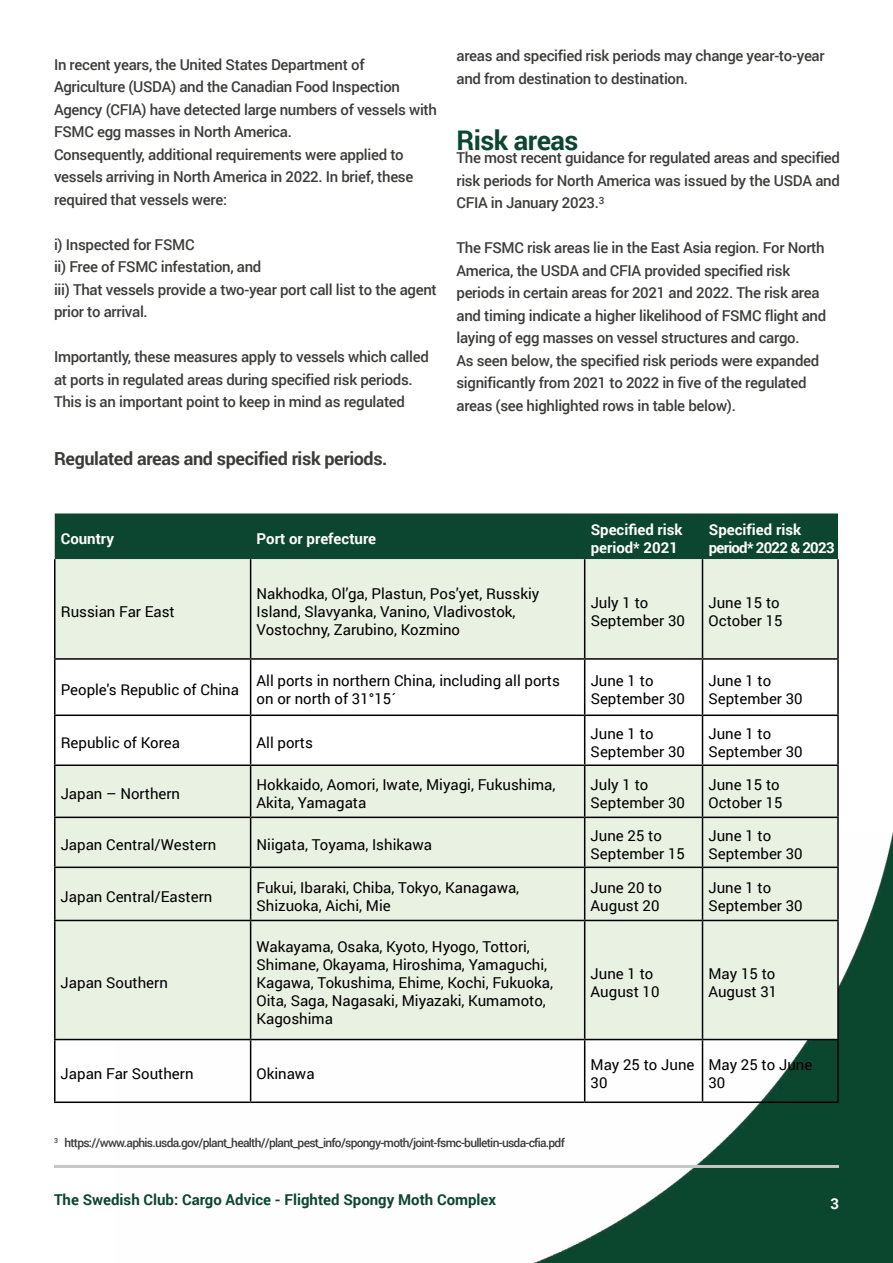
<style>
.page{position:relative;width:893px;height:1263px;background:#fff}
.page>*{position:absolute;margin:0;border:0;box-sizing:border-box;transform-origin:0 0}
.t1{font:700 27px "Roboto";letter-spacing:-.02em;color:#0c4630}
.t2{font:700 18px "Roboto";letter-spacing:-.02em;color:#3c3c3b}
.t3{font:500 15px/22.5px "Roboto";letter-spacing:-.02em;color:#3c3c3b}
.t4{font:15px/18px "Roboto";color:#000}
.t5{font:700 15px "Roboto";color:#0c4630}
.t6{font:700 15px/18px "Roboto";color:#fff}
.t7{font:700 15px/18px "Roboto";letter-spacing:-.025em;color:#fff}
.t8{font:500 12px "Roboto";letter-spacing:-.06em;color:#3c3c3b}
</style>
<div class="page">
<img style="left:117px;top:832px;width:776px;height:431px">
<hr style="left:54px;top:1165px;width:785px;height:3px;background:#c6c6c6">
<div style="left:55px;top:513px;width:783px;height:46px;background:#0c4630"></div>
<div style="left:56px;top:559px;width:781px;height:480px;background:#e9f1e2"></div>
<svg style="left:56px;top:660px;width:781px;height:104px"></svg>
<hr style="left:54px;top:559px;width:2px;height:99px;background:#000">
<hr style="left:250px;top:559px;width:1px;height:99px;background:#000">
<hr style="left:584px;top:559px;width:1px;height:99px;background:#000">
<hr style="left:702px;top:559px;width:1px;height:99px;background:#000">
<hr style="left:837px;top:559px;width:2px;height:99px;background:#000">
<hr style="left:54px;top:658px;width:197px;height:2px;background:#000">
<hr style="left:54px;top:660px;width:2px;height:54px;background:#000">
<hr style="left:251px;top:658px;width:334px;height:2px;background:#000">
<hr style="left:250px;top:660px;width:1px;height:54px;background:#000">
<hr style="left:585px;top:658px;width:117px;height:2px;background:#000">
<hr style="left:584px;top:660px;width:1px;height:54px;background:#000">
<hr style="left:702px;top:658px;width:137px;height:2px;background:#000">
<hr style="left:702px;top:660px;width:1px;height:54px;background:#000">
<hr style="left:837px;top:660px;width:2px;height:54px;background:#000">
<hr style="left:54px;top:714px;width:197px;height:2px;background:#000">
<hr style="left:54px;top:716px;width:2px;height:48px;background:#000">
<hr style="left:251px;top:714px;width:334px;height:2px;background:#000">
<hr style="left:250px;top:716px;width:1px;height:48px;background:#000">
<hr style="left:585px;top:714px;width:117px;height:2px;background:#000">
<hr style="left:584px;top:716px;width:1px;height:48px;background:#000">
<hr style="left:702px;top:714px;width:137px;height:2px;background:#000">
<hr style="left:702px;top:716px;width:1px;height:48px;background:#000">
<hr style="left:837px;top:716px;width:2px;height:48px;background:#000">
<hr style="left:54px;top:764px;width:197px;height:2px;background:#000">
<hr style="left:54px;top:766px;width:2px;height:50px;background:#000">
<hr style="left:251px;top:764px;width:334px;height:2px;background:#000">
<hr style="left:250px;top:766px;width:1px;height:50px;background:#000">
<hr style="left:585px;top:764px;width:117px;height:2px;background:#000">
<hr style="left:584px;top:766px;width:1px;height:50px;background:#000">
<hr style="left:702px;top:764px;width:137px;height:2px;background:#000">
<hr style="left:702px;top:766px;width:1px;height:50px;background:#000">
<hr style="left:837px;top:766px;width:2px;height:50px;background:#000">
<hr style="left:54px;top:818px;width:2px;height:48px;background:#000">
<hr style="left:54px;top:868px;width:2px;height:52px;background:#000">
<hr style="left:54px;top:921px;width:2px;height:118px;background:#000">
<hr style="left:54px;top:1040px;width:2px;height:61px;background:#000">
<hr style="left:54px;top:816px;width:197px;height:2px;background:#000">
<hr style="left:251px;top:816px;width:334px;height:2px;background:#000">
<hr style="left:585px;top:816px;width:117px;height:2px;background:#000">
<hr style="left:702px;top:816px;width:137px;height:2px;background:#000">
<hr style="left:250px;top:818px;width:1px;height:48px;background:#000">
<hr style="left:584px;top:818px;width:1px;height:48px;background:#000">
<hr style="left:702px;top:818px;width:1px;height:48px;background:#000">
<hr style="left:837px;top:818px;width:2px;height:48px;background:#000">
<hr style="left:250px;top:868px;width:1px;height:52px;background:#000">
<hr style="left:584px;top:868px;width:1px;height:52px;background:#000">
<hr style="left:702px;top:868px;width:1px;height:52px;background:#000">
<hr style="left:837px;top:868px;width:2px;height:52px;background:#000">
<hr style="left:250px;top:921px;width:1px;height:118px;background:#000">
<hr style="left:584px;top:921px;width:1px;height:118px;background:#000">
<hr style="left:702px;top:921px;width:1px;height:118px;background:#000">
<hr style="left:837px;top:921px;width:2px;height:118px;background:#000">
<hr style="left:250px;top:1040px;width:1px;height:61px;background:#000">
<hr style="left:584px;top:1040px;width:1px;height:61px;background:#000">
<hr style="left:702px;top:1040px;width:1px;height:61px;background:#000">
<hr style="left:837px;top:1040px;width:2px;height:61px;background:#000">
<hr style="left:54px;top:866px;width:197px;height:2px;background:#000">
<hr style="left:251px;top:866px;width:334px;height:2px;background:#000">
<hr style="left:585px;top:866px;width:117px;height:2px;background:#000">
<hr style="left:702px;top:866px;width:137px;height:2px;background:#000">
<hr style="left:54px;top:920px;width:197px;height:1px;background:#000">
<hr style="left:251px;top:920px;width:334px;height:1px;background:#000">
<hr style="left:585px;top:920px;width:117px;height:1px;background:#000">
<hr style="left:702px;top:920px;width:137px;height:1px;background:#000">
<hr style="left:54px;top:1039px;width:197px;height:1px;background:#000">
<hr style="left:251px;top:1039px;width:334px;height:1px;background:#000">
<hr style="left:585px;top:1039px;width:117px;height:1px;background:#000">
<hr style="left:702px;top:1039px;width:137px;height:1px;background:#000">
<hr style="left:54px;top:1101px;width:197px;height:2px;background:#000">
<hr style="left:251px;top:1101px;width:334px;height:2px;background:#000">
<hr style="left:585px;top:1101px;width:117px;height:2px;background:#000">
<hr style="left:702px;top:1101px;width:137px;height:2px;background:#000">
<p class="t3" style="left:54px;top:53px;width:384px">In recent years, the United States Department of Agriculture (USDA) and the Canadian Food Inspection Agency (CFIA) have detected large numbers of vessels with FSMC egg masses in North America.<br>Consequently, additional requirements were applied to vessels arriving in North America in 2022. In brief, these required that vessels were:</p>
<p class="t3" style="left:54px;top:233px;width:384px">i) Inspected for FSMC<br>ii) Free of FSMC infestation, and<br>iii) That vessels provide a two-year port call list to the agent prior to arrival.</p>
<p class="t3" style="left:54px;top:345px;width:376px">Importantly, these measures apply to vessels which called at ports in regulated areas during specified risk periods.<br>This is an important point to keep in mind as regulated</p>
<p class="t2" style="left:54px;top:446px;width:335px">Regulated areas and specified risk periods.</p>
<p class="t3" style="left:456px;top:44px;width:370px">areas and specified risk periods may change year-to-year and from destination to destination.</p>
<h1 class="t1" style="left:456px;top:121px;width:123px">Risk areas</h1>
<p class="t3" style="left:456px;top:146px;width:385px;text-align:justify">The most recent guidance for regulated areas and specified risk periods for North America was issued by the USDA and CFIA in January 2023.<sup>3</sup></p>
<p class="t3" style="left:456px;top:236px;width:371px">The FSMC risk areas lie in the East Asia region. For North America, the USDA and CFIA provided specified risk periods in certain areas for 2021 and 2022. The risk area and timing indicate a higher likelihood of FSMC flight and laying of egg masses on vessel structures and cargo.<br>As seen below, the specified risk periods were expanded significantly from 2021 to 2022 in five of the regulated areas (see highlighted rows in table below).</p>
<p class="t6" style="left:61px;top:529px;width:55px">Country</p>
<p class="t6" style="left:257px;top:529px;width:121px">Port or prefecture</p>
<p class="t6" style="left:591px;top:520px;width:93px">Specified risk period* 2021</p>
<p class="t7" style="left:709px;top:520px;width:127px">Specified risk period* 2022 &amp; 2023</p>
<p class="t4" style="left:61px;top:602px;width:116px">Russian Far East</p>
<p class="t4" style="left:257px;top:584px;width:284px">Nakhodka, Ol’ga, Plastun, Pos’yet, Russkiy<br>Island, Slavyanka, Vanino, Vladivostok,<br>Vostochny, Zarubino, Kozmino</p>
<p class="t4" style="left:591px;top:593px;width:96px">July 1 to<br>September 30</p>
<p class="t4" style="left:708px;top:593px;width:76px">June 15 to<br>October 15</p>
<p class="t4" style="left:61px;top:680px;width:180px">People's Republic of China</p>
<p class="t4" style="left:257px;top:671px;width:305px">All ports in northern China, including all ports on or north of 31°15´</p>
<p class="t4" style="left:591px;top:671px;width:96px">June 1 to<br>September 30</p>
<p class="t4" style="left:708px;top:671px;width:96px">June 1 to<br>September 30</p>
<p class="t4" style="left:61px;top:733px;width:121px">Republic of Korea</p>
<p class="t4" style="left:257px;top:733px;width:58px">All ports</p>
<p class="t4" style="left:591px;top:724px;width:96px">June 1 to<br>September 30</p>
<p class="t4" style="left:708px;top:724px;width:96px">June 1 to<br>September 30</p>
<p class="t4" style="left:61px;top:784px;width:121px">Japan – Northern</p>
<p class="t4" style="left:257px;top:775px;width:300px">Hokkaido, Aomori, Iwate, Miyagi, Fukushima,<br>Akita, Yamagata</p>
<p class="t4" style="left:591px;top:775px;width:96px">July 1 to<br>September 30</p>
<p class="t4" style="left:708px;top:775px;width:76px">June 15 to<br>October 15</p>
<p class="t4" style="left:61px;top:835px;width:157px">Japan Central/Western</p>
<p class="t4" style="left:257px;top:835px;width:177px">Niigata, Toyama, Ishikawa</p>
<p class="t4" style="left:591px;top:826px;width:96px">June 25 to<br>September 15</p>
<p class="t4" style="left:708px;top:826px;width:96px">June 1 to<br>September 30</p>
<p class="t4" style="left:61px;top:887px;width:153px">Japan Central/Eastern</p>
<p class="t4" style="left:257px;top:878px;width:264px">Fukui, Ibaraki, Chiba, Tokyo, Kanagawa,<br>Shizuoka, Aichi, Mie</p>
<p class="t4" style="left:591px;top:878px;width:73px">June 20 to<br>August 20</p>
<p class="t4" style="left:708px;top:878px;width:96px">June 1 to<br>September 30</p>
<p class="t4" style="left:61px;top:973px;width:109px">Japan Southern</p>
<p class="t4" style="left:257px;top:937px;width:298px">Wakayama, Osaka, Kyoto, Hyogo, Tottori, Shimane, Okayama, Hiroshima, Yamaguchi, Kagawa, Tokushima, Ehime, Kochi, Fukuoka, Oita, Saga, Nagasaki, Miyazaki, Kumamoto, Kagoshima</p>
<p class="t4" style="left:591px;top:964px;width:70px">June 1 to<br>August 10</p>
<p class="t4" style="left:708px;top:964px;width:70px">May 15 to<br>August 31</p>
<p class="t4" style="left:61px;top:1064px;width:134px">Japan Far Southern</p>
<p class="t4" style="left:256px;top:1064px;width:60px">Okinawa</p>
<p class="t4" style="left:591px;top:1055px;width:105px">May 25 to June<br>30</p>
<p class="t4" style="left:708px;top:1055px;width:105px">May 25 to June<br>30</p>
<p class="t8" style="left:54px;top:1134px;width:512px"><sup>3</sup> https://www.aphis.usda.gov/plant_health//plant_pest_info/spongy-moth/joint-fsmc-bulletin-usda-cfia.pdf</p>
<p class="t5" style="left:54px;top:1189px;width:444px">The Swedish Club: Cargo Advice - Flighted Spongy Moth Complex</p>
<p class="t6" style="left:830px;top:1194px;width:10px">3</p>
</div>
